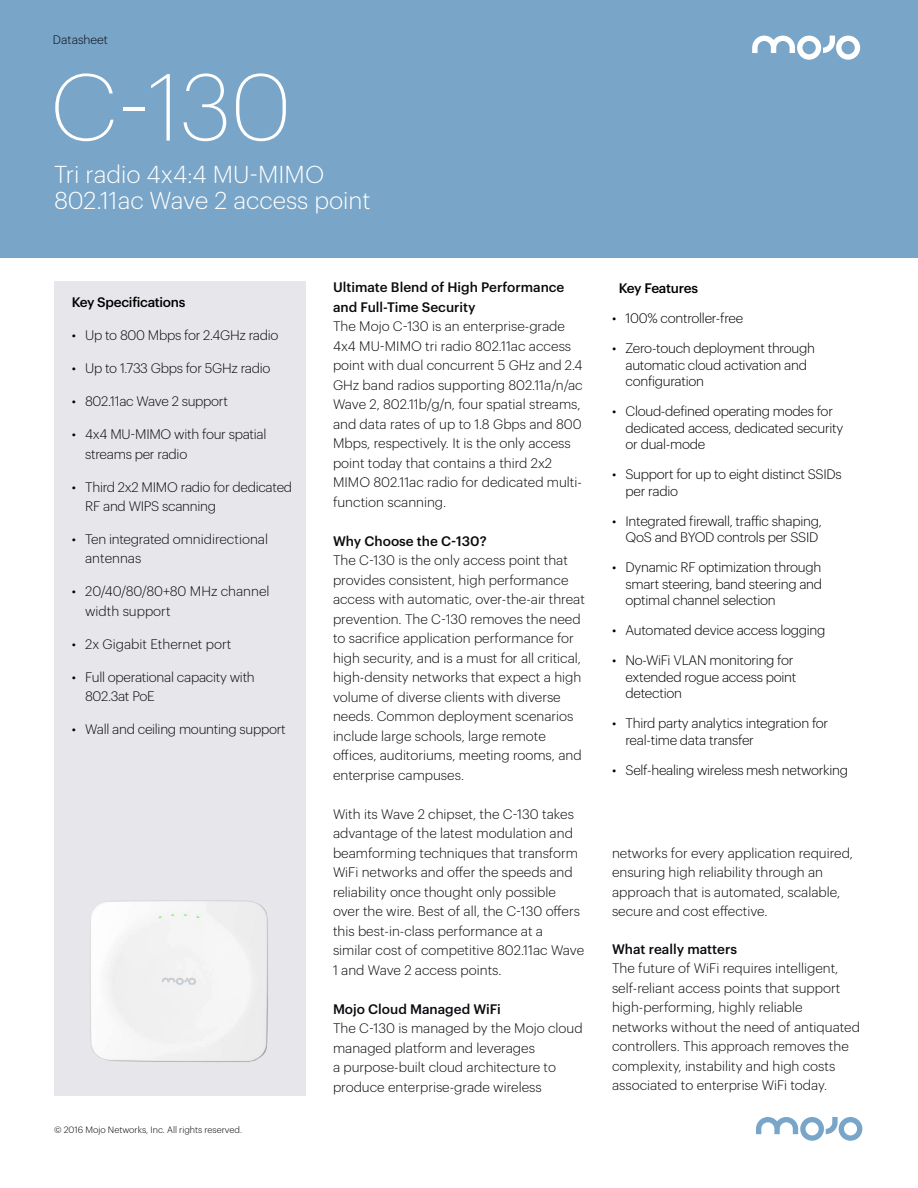
<style>
.page{position:relative;width:918px;height:1188px;background:#fff}
.page>*{position:absolute;margin:0;border:0;box-sizing:border-box;transform-origin:0 0}
.t1{font:200 93px "Graphik";color:#fff}
.t2{font:300 24px/25.5px "Graphik";color:#fff}
.t3{font:300 13.5px/19.5px "Graphik";color:#0a0a0f}
.t4{font:300 13.5px/16.5px "Graphik";letter-spacing:-.02em;color:#000}
.t5{font:300 13.5px/19.5px "Graphik";letter-spacing:-.02em;color:#0a0a0f}
.t6{font:500 13.5px/19.5px "Graphik";color:#0a0a0f}
.t7{font:500 13.5px "Graphik";letter-spacing:-.02em;color:#000}
.t8{font:300 12px "Graphik";color:#0a0a0f}
.t9{font:300 9px "Graphik";color:#000}
.s1{color:#000}
</style>
<div class="page">
<svg style="left:756px;top:1117px;width:106px;height:24px"></svg>
<div style="left:54px;top:281px;width:252px;height:815px;background:#e6e6eb"></div>
<img style="left:90px;top:900px;width:178px;height:162px">
<div style="left:0;top:0;width:918px;height:258px;background:#78a5c8"></div>
<svg style="left:752px;top:36px;width:108px;height:24px"></svg>
<p class="t8" style="left:53px;top:31px;width:56px">Datasheet</p>
<h1 class="t1" style="left:51px;top:40px;width:242px">C-130</h1>
<h2 class="t2" style="left:54px;top:160px;width:318px">Tri radio 4x4:4 MU-MIMO<br>802.11ac Wave 2 access point</h2>
<p class="t7" style="left:72px;top:292px;width:115px">Key Specifications</p>
<p class="t5" style="left:72px;top:324px;width:208px"><span class="s1">•</span> Up to 800 Mbps for 2.4GHz radio</p>
<p class="t5" style="left:72px;top:357px;width:200px"><span class="s1">•</span> Up to 1.733 Gbps for 5GHz radio</p>
<p class="t5" style="left:72px;top:390px;width:158px"><span class="s1">•</span> 802.11ac Wave 2 support</p>
<p class="t5" style="left:85px;top:423px;width:183px;text-indent:-14px"><span class="s1">•</span> 4x4 MU-MIMO with four spatial streams per radio</p>
<p class="t5" style="left:85px;top:476px;width:209px;text-indent:-14px"><span class="s1">•</span> Third 2x2 MIMO radio for dedicated<br>RF and WIPS scanning</p>
<p class="t3" style="left:85px;top:528px;width:184px;text-indent:-14px"><span class="s1">•</span> Ten integrated omnidirectional antennas</p>
<p class="t3" style="left:85px;top:581px;width:186px;text-indent:-14px"><span class="s1">•</span> 20/40/80/80+80 MHz channel width support</p>
<p class="t3" style="left:72px;top:633px;width:161px"><span class="s1">•</span> 2x Gigabit Ethernet port</p>
<p class="t5" style="left:85px;top:666px;width:171px;text-indent:-14px"><span class="s1">•</span> Full operational capacity with<br>802.3at PoE</p>
<p class="t5" style="left:72px;top:719px;width:216px"><span class="s1">•</span> Wall and ceiling mounting support</p>
<p class="t9" style="left:54px;top:1123px;width:190px">© 2016 Mojo Networks, Inc. All rights reserved.</p>
<p class="t6" style="left:333px;top:276px;width:233px">Ultimate Blend of High Performance and Full-Time Security</p>
<p class="t3" style="left:333px;top:316px;width:251px">The Mojo C-130 is an enterprise-grade 4x4 MU-MIMO tri radio 802.11ac access point with dual concurrent 5 GHz and 2.4<br>GHz band radios supporting 802.11a/n/ac Wave 2, 802.11b/g/n, four spatial streams, and data rates of up to 1.8 Gbps and 800<br>Mbps, respectively. It is the only access point today that contains a third 2x2<br>MIMO 802.11ac radio for dedicated multi&shy;function scanning.</p>
<p class="t6" style="left:333px;top:530px;width:155px">Why Choose the C-130?</p>
<p class="t3" style="left:333px;top:550px;width:254px">The C-130 is the only access point that provides consistent, high performance access with automatic, over-the-air threat prevention. The C-130 removes the need to sacrifice application performance for high security, and is a must for all critical, high-density networks that expect a high volume of diverse clients with diverse needs. Common deployment scenarios include large schools, large remote offices, auditoriums, meeting rooms, and enterprise campuses.</p>
<p class="t3" style="left:333px;top:803px;width:253px">With its Wave 2 chipset, the C-130 takes advantage of the latest modulation and beamforming techniques that transform WiFi networks and offer the speeds and reliability once thought only possible over the wire. Best of all, the C-130 offers this best-in-class performance at a similar cost of competitive 802.11ac Wave 1 and Wave 2 access points.</p>
<p class="t6" style="left:333px;top:998px;width:169px">Mojo Cloud Managed WiFi</p>
<p class="t3" style="left:333px;top:1017px;width:251px">The C-130 is managed by the Mojo cloud managed platform and leverages<br>a purpose-built cloud architecture to produce enterprise-grade wireless</p>
<p class="t7" style="left:619px;top:278px;width:81px">Key Features</p>
<p class="t4" style="left:612px;top:309px;width:133px">• 100% controller-free</p>
<p class="t4" style="left:626px;top:339px;width:191px;text-indent:-14px">• Zero-touch deployment through automatic cloud activation and configuration</p>
<p class="t4" style="left:626px;top:402px;width:219px;text-indent:-14px">• Cloud-defined operating modes for dedicated access, dedicated security or dual-mode</p>
<p class="t4" style="left:626px;top:465px;width:218px;text-indent:-14px">• Support for up to eight distinct SSIDs per radio</p>
<p class="t4" style="left:612px;top:512px;width:211px;text-align:right">• Integrated firewall, traffic shaping,<br>QoS and BYOD controls per SSID</p>
<p class="t4" style="left:626px;top:558px;width:198px;text-align:justify;text-indent:-14px">• Dynamic RF optimization through smart steering, band steering and optimal channel selection</p>
<p class="t4" style="left:612px;top:621px;width:215px">• Automated device access logging</p>
<p class="t4" style="left:626px;top:651px;width:172px;text-indent:-14px">• No-WiFi VLAN monitoring for extended rogue access point detection</p>
<p class="t4" style="left:626px;top:714px;width:204px;text-indent:-14px">• Third party analytics integration for real-time data transfer</p>
<p class="t4" style="left:612px;top:761px;width:238px">• Self-healing wireless mesh networking</p>
<p class="t3" style="left:612px;top:842px;width:243px">networks for every application required, ensuring high reliability through an approach that is automated, scalable, secure and cost effective.</p>
<p class="t6" style="left:612px;top:938px;width:127px">What really matters</p>
<p class="t3" style="left:612px;top:958px;width:250px">The future of WiFi requires intelligent, self-reliant access points that support high-performing, highly reliable networks without the need of antiquated controllers. This approach removes the complexity, instability and high costs associated to enterprise WiFi today.</p>
</div>
